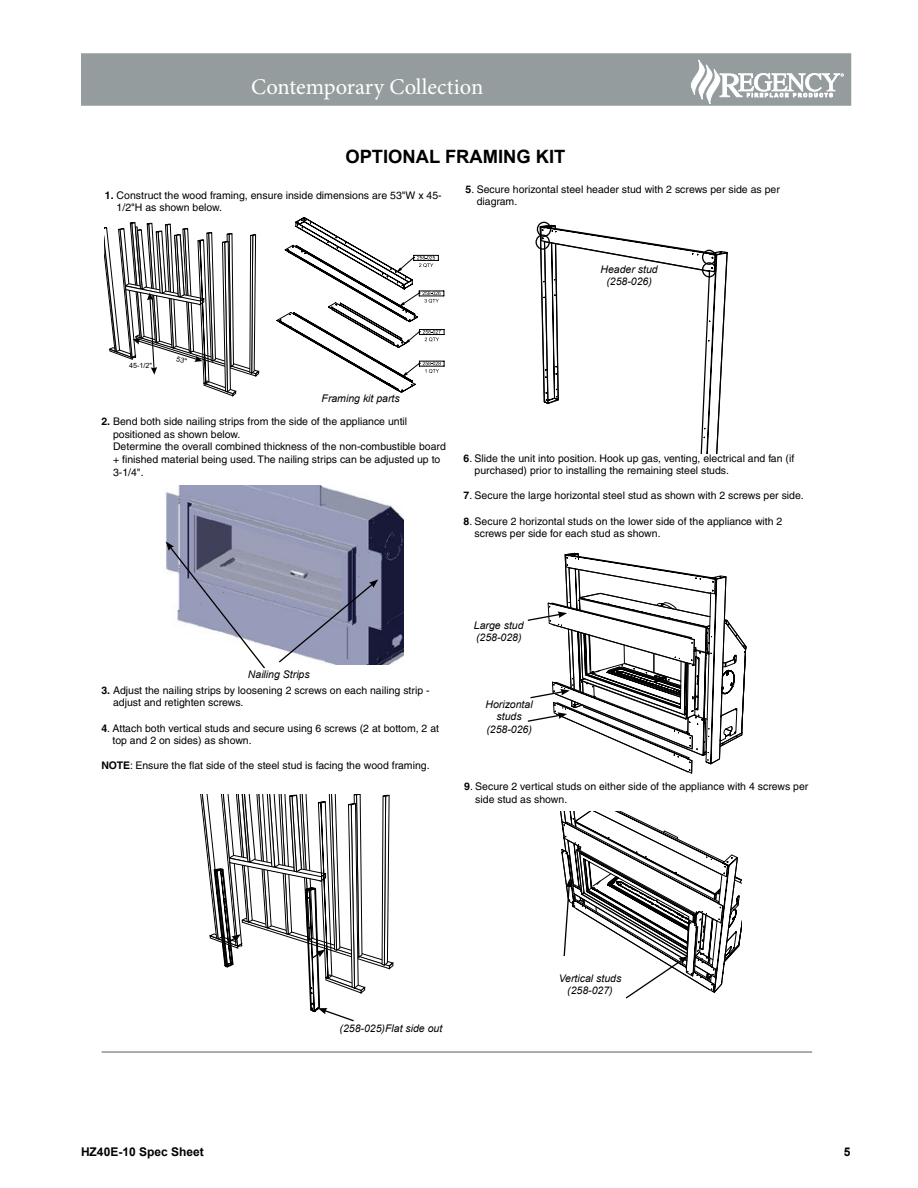
<style>
.page{position:relative;width:918px;height:1188px;background:#fff}
.page>*{position:absolute;margin:0;border:0;box-sizing:border-box;transform-origin:0 0}
.t1{font:22.5px "Minion Pro";color:#fff}
.t2{font:700 18.3px "Arial";color:#000}
.t3{font:700 12px "Arial";color:#000}
.t4{font:10.5px/12.6px "Helvetica";color:#000}
.t5{font:italic 10.5px/12.6px "Arial";color:#000;text-align:center}
.t6{font:7.2px "Arial";color:#000}
.s1{font-weight:700}
</style>
<div class="page">
<div style="left:82px;top:54px;width:768px;height:51px;background:#959c9d"></div>
<svg style="left:690px;top:60px;width:20px;height:43px"></svg>
<div style="left:81px;top:53px;width:770px;height:53px;border:2px solid #959c9d"></div>
<hr style="left:102px;top:1051px;width:710px;height:2px;background:#808285">
<svg style="left:277px;top:217px;width:167px;height:176px"></svg>
<img style="left:165px;top:485px;width:239px;height:180px">
<svg style="left:166px;top:541px;width:100px;height:128px"></svg>
<svg style="left:277px;top:579px;width:101px;height:85px;background:#8e92ac"></svg>
<svg style="left:200px;top:794px;width:194px;height:228px"></svg>
<svg style="left:539px;top:224px;width:171px;height:230px"></svg>
<div style="left:537px;top:222px;width:14px;height:15px;border:1px solid #000;border-radius:50%"></div>
<div style="left:535px;top:234px;width:15px;height:16px;border:1px solid #000;border-radius:50%"></div>
<div style="left:702px;top:250px;width:14px;height:15px;border:1px solid #000;border-radius:50%"></div>
<div style="left:702px;top:262px;width:14px;height:15px;border:1px solid #000;border-radius:50%"></div>
<svg style="left:710px;top:53px;width:142px;height:401px"></svg>
<svg style="left:527px;top:552px;width:220px;height:447px"></svg>
<svg style="left:105px;top:222px;width:154px;height:175px"></svg>
<h1 class="t1" style="left:251px;top:71px;width:234px">Contemporary Collection</h1>
<h2 class="t2" style="left:345px;top:144px;width:222px">OPTIONAL FRAMING KIT</h2>
<p class="t4" style="left:117px;top:189px;width:327px;text-indent:-12px"><span class="s1">1.</span> Construct the wood framing, ensure inside dimensions are 53"W x 45-<br>1/2"H as shown below.</p>
<p class="t4" style="left:477px;top:183px;width:305px;text-indent:-11px"><span class="s1">5</span>. Secure horizontal steel header stud with 2 screws per side as per diagram.</p>
<p class="t5" style="left:601px;top:263px;width:59px">Header stud (258-026)</p>
<p class="t6" style="left:129px;top:361px;width:24px">45-1/2"</p>
<p class="t5" style="left:322px;top:393px;width:80px">Framing kit parts</p>
<p class="t4" style="left:113px;top:415px;width:334px;text-indent:-12px"><span class="s1">2.</span> Bend both side nailing strips from the side of the appliance until positioned as shown below.<br>Determine the overall combined thickness of the non-combustible board + finished material being used. The nailing strips can be adjusted up to 3-1/4".</p>
<p class="t4" style="left:475px;top:452px;width:321px;text-indent:-11px"><span class="s1">6</span>. Slide the unit into position. Hook up gas, venting, electrical and fan (if purchased) prior to installing the remaining steel studs.</p>
<p class="t4" style="left:464px;top:489px;width:342px"><span class="s1">7</span>. Secure the large horizontal steel stud as shown with 2 screws per side.</p>
<p class="t4" style="left:475px;top:515px;width:309px;text-indent:-11px"><span class="s1">8</span>. Secure 2 horizontal studs on the lower side of the appliance with 2 screws per side for each stud as shown.</p>
<p class="t5" style="left:248px;top:668px;width:63px">Nailing Strips</p>
<p class="t4" style="left:113px;top:684px;width:318px;text-indent:-12px"><span class="s1">3.</span> Adjust the nailing strips by loosening 2 screws on each nailing strip - adjust and retighten screws.</p>
<p class="t4" style="left:112px;top:722px;width:328px;text-indent:-11px"><span class="s1">4</span>. Attach both vertical studs and secure using 6 screws (2 at bottom, 2 at top and 2 on sides) as shown.</p>
<p class="t4" style="left:101px;top:759px;width:330px"><span class="s1">NOTE</span>: Ensure the flat side of the steel stud is facing the wood framing.</p>
<p class="t5" style="left:474px;top:619px;width:51px;text-align:left">Large stud (258-028)</p>
<p class="t5" style="left:485px;top:698px;width:49px">Horizontal studs (258-026)</p>
<p class="t4" style="left:475px;top:780px;width:335px;text-indent:-11px"><span class="s1">9</span>. Secure 2 vertical studs on either side of the appliance with 4 screws per side stud as shown.</p>
<p class="t5" style="left:340px;top:1022px;width:104px">(258-025)Flat side out</p>
<p class="t5" style="left:559px;top:972px;width:64px">Vertical studs (258-027)</p>
<p class="t3" style="left:81px;top:1144px;width:124px">HZ40E-10 Spec Sheet</p>
<p class="t3" style="left:844px;top:1144px;width:8px">5</p>
</div>
